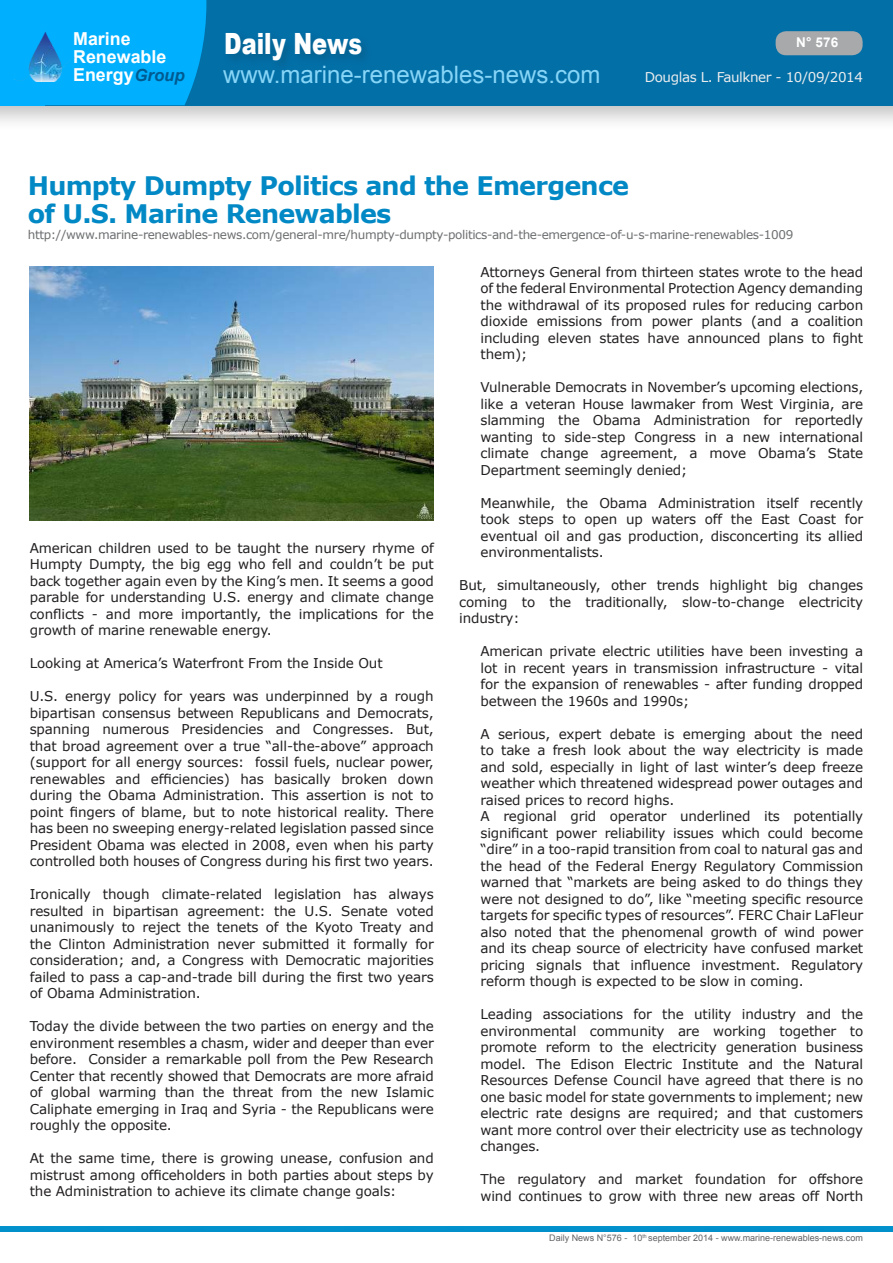
<style>
.page{position:relative;width:893px;height:1263px;background:#fff}
.page>*{position:absolute;margin:0;border:0;box-sizing:border-box;transform-origin:0 0}
.t1{font:900 29.25px "Arial";color:#fff;scale:.77 1}
.t2{font:700 25.5px/28.5px "Verdana";letter-spacing:-.03em;color:#0289c5}
.t3{font:24px "Arial";color:#87d5f7}
.t4{font:700 17.85px/17.9px "Arial";color:#fff}
.t5{font:13.5px/16.5px "Verdana";letter-spacing:-.01em;color:#221f1f;text-align:justify}
.t6{font:13.5px "Verdana";letter-spacing:-.03em;color:#ecedee}
.t7{font:700 13.5px "Arial";color:#fff}
.t8{font:12px "Verdana";letter-spacing:-.03em;color:#6c6e70}
.t9{font:9px "Arial";color:#626366}
.s1{font-style:italic;font-size:16.65px;color:#005b91}
</style>
<div class="page">
<div style="left:0;top:0;width:893px;height:133px;background:#221f1f;opacity:.29"></div>
<div style="left:0;top:0;width:893px;height:105px;background:#026fa7"></div>
<div style="left:776px;top:31px;width:87px;height:24px;background:#a7a9ab;border-radius:10px"></div>
<div style="left:222px;top:29px;width:152px;height:44px;background:#036ca2"></div>
<div style="left:45px;top:0;width:161px;height:105px;background:#00b0ff"></div>
<div style="left:0;top:0;width:45px;height:105px;background:#00b0ff"></div>
<img style="left:14px;top:28px;width:63px;height:53px">
<hr style="left:0;top:1227px;width:893px;height:4px;background:#0291cb">
<img style="left:30px;top:266px;width:403px;height:255px">
<h3 class="t4" style="left:73px;top:32px;width:95px">Marine<br>Renewable</h3>
<h1 class="t1" style="left:224px;top:33px;width:181px">Daily News</h1>
<p class="t7" style="left:796px;top:38px;width:44px">N° 576</p>
<h3 class="t3" style="left:223px;top:65px;width:379px">www.marine-renewables-news.com</h3>
<h3 class="t4" style="left:73px;top:67px;width:113px">Energy<span class="s1">Group</span></h3>
<p class="t6" style="left:645px;top:72px;width:220px">Douglas L. Faulkner - 10/09/2014</p>
<h2 class="t2" style="left:28px;top:174px;width:603px">Humpty Dumpty Politics and the Emergence of U.S. Marine Renewables</h2>
<p class="t8" style="left:28px;top:230px;width:767px">http://www.marine-renewables-news.com/general-mre/humpty-dumpty-politics-and-the-emergence-of-u-s-marine-renewables-1009</p>
<p class="t5" style="left:30px;top:540px;width:406px">American children used to be taught the nursery rhyme of Humpty Dumpty, the big egg who fell and couldn’t be put back together again even by the King’s men. It seems a good parable for understanding U.S. energy and climate change conflicts - and more importantly, the implications for the growth of marine renewable energy.</p>
<p class="t5" style="left:30px;top:656px;width:354px">Looking at America’s Waterfront From the Inside Out</p>
<p class="t5" style="left:30px;top:689px;width:406px">U.S. energy policy for years was underpinned by a rough bipartisan consensus between Republicans and Democrats, spanning numerous Presidencies and Congresses. But, that broad agreement over a true “all-the-above” approach (support for all energy sources: fossil fuels, nuclear power, renewables and efficiencies) has basically broken down during the Obama Administration. This assertion is not to point fingers of blame, but to note historical reality. There has been no sweeping energy-related legislation passed since President Obama was elected in 2008, even when his party controlled both houses of Congress during his first two years.</p>
<p class="t5" style="left:30px;top:887px;width:406px">Ironically though climate-related legislation has always resulted in bipartisan agreement: the U.S. Senate voted unanimously to reject the tenets of the Kyoto Treaty and the Clinton Administration never submitted it formally for consideration; and, a Congress with Democratic majorities failed to pass a cap-and-trade bill during the first two years of Obama Administration.</p>
<p class="t5" style="left:30px;top:1019px;width:406px">Today the divide between the two parties on energy and the environment resembles a chasm, wider and deeper than ever before. Consider a remarkable poll from the Pew Research Center that recently showed that Democrats are more afraid of global warming than the threat from the new Islamic Caliphate emerging in Iraq and Syria - the Republicans were roughly the opposite.</p>
<p class="t5" style="left:30px;top:1151px;width:406px">At the same time, there is growing unease, confusion and mistrust among officeholders in both parties about steps by the Administration to achieve its climate change goals:</p>
<p class="t5" style="left:480px;top:265px;width:384px">Attorneys General from thirteen states wrote to the head of the federal Environmental Protection Agency demanding the withdrawal of its proposed rules for reducing carbon dioxide emissions from power plants (and a coalition including eleven states have announced plans to fight them);</p>
<p class="t5" style="left:480px;top:380px;width:384px">Vulnerable Democrats in November’s upcoming elections, like a veteran House lawmaker from West Virginia, are slamming the Obama Administration for reportedly wanting to side-step Congress in a new international climate change agreement, a move Obama’s State Department seemingly denied;</p>
<p class="t5" style="left:480px;top:496px;width:384px">Meanwhile, the Obama Administration itself recently took steps to open up waters off the East Coast for eventual oil and gas production, disconcerting its allied environmentalists.</p>
<p class="t5" style="left:459px;top:578px;width:405px">But, simultaneously, other trends highlight big changes coming to the traditionally, slow-to-change electricity industry:</p>
<p class="t5" style="left:480px;top:644px;width:384px">American private electric utilities have been investing a lot in recent years in transmission infrastructure - vital for the expansion of renewables - after funding dropped between the 1960s and 1990s;</p>
<p class="t5" style="left:480px;top:727px;width:384px;text-align:left">A serious, expert debate is emerging about the need to take a fresh look about the way electricity is made and sold, especially in light of last winter’s deep freeze weather which threatened widespread power outages and raised prices to record highs.<br>A regional grid operator underlined its potentially significant power reliability issues which could become “dire” in a too-rapid transition from coal to natural gas and the head of the Federal Energy Regulatory Commission warned that “markets are being asked to do things they were not designed to do”, like “meeting specific resource targets for specific types of resources”. FERC Chair LaFleur also noted that the phenomenal growth of wind power and its cheap source of electricity have confused market pricing signals that influence investment. Regulatory reform though is expected to be slow in coming.</p>
<p class="t5" style="left:480px;top:1007px;width:384px">Leading associations for the utility industry and the environmental community are working together to promote reform to the electricity generation business model. The Edison Electric Institute and the Natural Resources Defense Council have agreed that there is no one basic model for state governments to implement; new electric rate designs are required; and that customers want more control over their electricity use as technology changes.</p>
<p class="t5" style="left:480px;top:1172px;width:384px">The regulatory and market foundation for offshore wind continues to grow with three new areas off North</p>
<p class="t9" style="left:549px;top:1235px;width:315px">Daily News N°576 - 10<sup>th</sup> september 2014 - www.marine-renewables-news.com</p>
</div>
